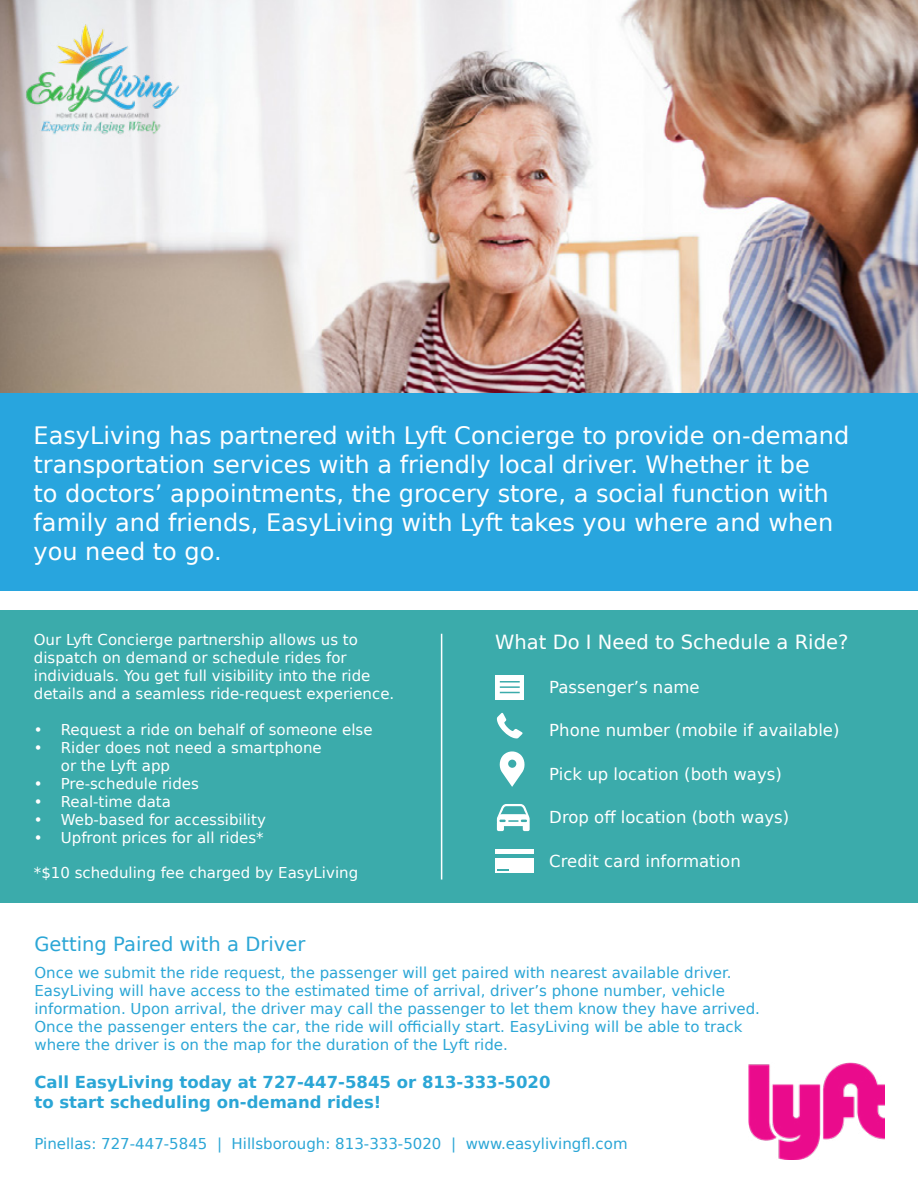
<style>
.page{position:relative;width:918px;height:1188px;background:#fff}
.page>*{position:absolute;margin:0;border:0;box-sizing:border-box;transform-origin:0 0}
.t1{font:24px/28.8px "DejaVu Sans";color:#fff}
.t2{font:19.5px "DejaVu Sans";color:#fff}
.t3{font:19.5px "DejaVu Sans";color:#2ba6d6}
.t4{font:16.5px "DejaVu Sans";color:#fff}
.t5{font:700 16.5px/19.8px "DejaVu Sans";color:#2ba6d6}
.t6{font:15px/18px "DejaVu Sans";color:#2ba6d6}
.t7{font:15px/18px "DejaVu Sans";color:#fff}
</style>
<div class="page">
<div style="left:0;top:610px;width:918px;height:293px;background:#3babab"></div>
<img style="left:0;top:0;width:918px;height:393px">
<div style="left:0;top:393px;width:918px;height:198px;background:#28a5de"></div>
<img style="left:25px;top:23px;width:162px;height:114px">
<img style="left:748px;top:1062px;width:137px;height:97px">
<div style="left:495px;top:675px;width:29px;height:24px;background:#fff"></div>
<hr style="left:500px;top:681px;width:20px;height:2px;background:#3babab">
<hr style="left:500px;top:686px;width:20px;height:2px;background:#3babab">
<svg style="left:500px;top:692px;width:20px;height:1px"></svg>
<svg style="left:497px;top:713px;width:26px;height:25px"></svg>
<svg style="left:499px;top:751px;width:26px;height:36px"></svg>
<svg style="left:497px;top:804px;width:33px;height:27px"></svg>
<div style="left:495px;top:850px;width:39px;height:23px;background:#fff"></div>
<hr style="left:495px;top:854px;width:39px;height:4px;background:#3babab">
<svg style="left:497px;top:869px;width:12px;height:2px"></svg>
<hr style="left:441px;top:634px;width:1px;height:246px;background:#fff">
<p class="t1" style="left:34px;top:421px;width:817px">EasyLiving has partnered with Lyft Concierge to provide on-demand transportation services with a friendly local driver. Whether it be<br>to doctors’ appointments, the grocery store, a social function with family and friends, EasyLiving with Lyft takes you where and when you need to go.</p>
<p class="t7" style="left:34px;top:631px;width:362px">Our Lyft Concierge partnership allows us to dispatch on demand or schedule rides for individuals. You get full visibility into the ride details and a seamless ride-request experience.</p>
<p class="t7" style="left:34px;top:721px;width:340px">• Request a ride on behalf of someone else</p>
<p class="t7" style="left:61px;top:739px;width:262px;text-indent:-27px">• Rider does not need a smartphone or the Lyft app</p>
<p class="t7" style="left:34px;top:775px;width:167px">• Pre-schedule rides</p>
<p class="t7" style="left:34px;top:793px;width:139px">• Real-time data</p>
<p class="t7" style="left:34px;top:811px;width:234px">• Web-based for accessibility</p>
<p class="t7" style="left:34px;top:829px;width:231px">• Upfront prices for all rides*</p>
<p class="t7" style="left:34px;top:863px;width:326px">*$10 scheduling fee charged by EasyLiving</p>
<h2 class="t2" style="left:495px;top:627px;width:355px">What Do I Need to Schedule a Ride?</h2>
<p class="t4" style="left:549px;top:674px;width:152px">Passenger’s name</p>
<p class="t4" style="left:549px;top:717px;width:292px">Phone number (mobile if available)</p>
<p class="t4" style="left:549px;top:761px;width:234px">Pick up location (both ways)</p>
<p class="t4" style="left:549px;top:804px;width:241px">Drop off location (both ways)</p>
<p class="t4" style="left:549px;top:848px;width:193px">Credit card information</p>
<h2 class="t3" style="left:34px;top:928px;width:272px">Getting Paired with a Driver</h2>
<p class="t6" style="left:34px;top:963px;width:727px">Once we submit the ride request, the passenger will get paired with nearest available driver.<br>EasyLiving will have access to the estimated time of arrival, driver’s phone number, vehicle information. Upon arrival, the driver may call the passenger to let them know they have arrived.<br>Once the passenger enters the car, the ride will officially start. EasyLiving will be able to track where the driver is on the map for the duration of the Lyft ride.</p>
<p class="t5" style="left:34px;top:1072px;width:518px">Call EasyLiving today at 727-447-5845 or 813-333-5020 to start scheduling on-demand rides!</p>
<p class="t6" style="left:34px;top:1134px;width:595px">Pinellas: 727-447-5845 | Hillsborough: 813-333-5020 | www.easylivingfl.com</p>
</div>
